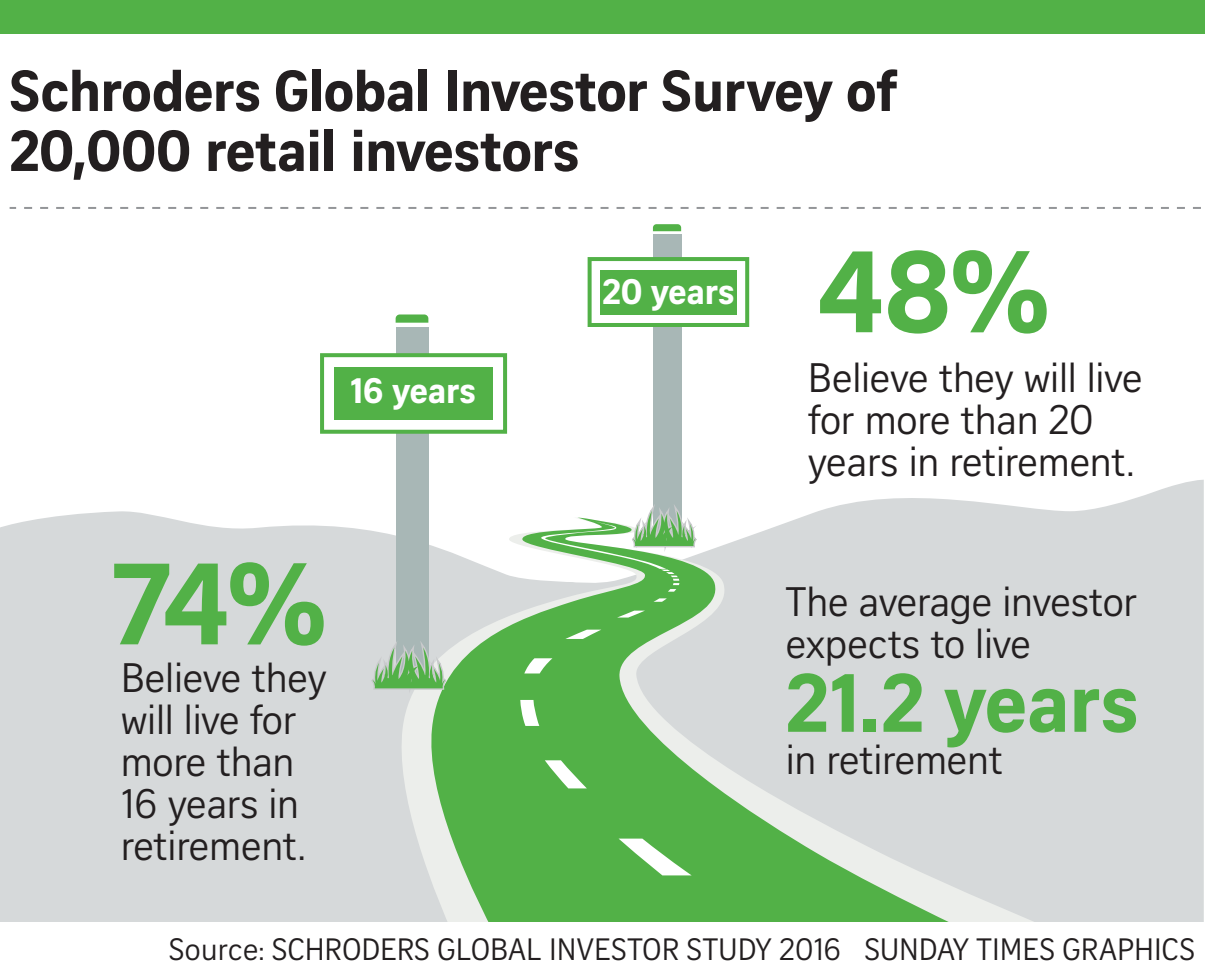
<style>
.page{position:relative;width:1205px;height:964px;background:#fff}
.page>*{position:absolute;margin:0;border:0;box-sizing:border-box;transform-origin:0 0}
.t1{font:700 112px "Curator Serp Text";color:#52b147}
.t2{font:700 80px "Curator Serp Text";letter-spacing:.005em;color:#52b147}
.t3{font:700 56px/60px "Curator Serp Text";letter-spacing:-.015em;color:#231f20}
.t4{font:40px/42px "Curator Serp Text";letter-spacing:-.005em;color:#231f20}
.t5{font:700 34.4px "Curator Serp Text";letter-spacing:-.005em;color:#fff}
.t6{font:30px "Curator Serp Text";letter-spacing:.005em;color:#231f20}
</style>
<div class="page">
<svg style="left:652px;top:224px;width:29px;height:7px"></svg>
<div style="left:0;top:0;width:1204px;height:34px;background:#52b147"></div>
<svg style="left:10px;top:207px;width:1190px;height:2px"></svg>
<svg style="left:0;top:479px;width:1203px;height:443px;fill:#d6d9da"></svg>
<svg style="left:387px;top:517px;width:32px;height:405px;background:#dadddd"></svg>
<svg style="left:419px;top:517px;width:785px;height:405px;background:#c2d4c3"></svg>
<svg style="left:520px;top:518px;width:488px;height:404px;background:#abcea9"></svg>
<div style="left:395px;top:327px;width:33px;height:361px;background:#a8b7b6"></div>
<div style="left:320px;top:353px;width:187px;height:81px;background:#fff;border:4px solid #52b147"></div>
<div style="left:334px;top:367px;width:159px;height:52px;background:#52b147"></div>
<svg style="left:395px;top:314px;width:33px;height:9px"></svg>
<svg style="left:369px;top:647px;width:80px;height:84px;background:#b0ceaf"></svg>
<div style="left:652px;top:234px;width:29px;height:312px;background:#a8b7b6"></div>
<div style="left:589px;top:259px;width:158px;height:66px;background:#fff"></div>
<div style="left:587px;top:257px;width:162px;height:70px;border:4px solid #52b147"></div>
<div style="left:600px;top:270px;width:136px;height:44px;background:#52b147"></div>
<svg style="left:630px;top:511px;width:69px;height:80px"></svg>
<h3 class="t3" style="left:10px;top:60px;width:889px">Schroders Global Investor Survey of<br>20,000 retail investors</h3>
<p class="t5" style="left:350px;top:370px;width:127px">16 years</p>
<h1 class="t1" style="left:112px;top:536px;width:215px">74%</h1>
<p class="t4" style="left:121px;top:656px;width:207px">Believe they will live for more than<br>16 years in retirement.</p>
<p class="t5" style="left:602px;top:270px;width:133px">20 years</p>
<h1 class="t1" style="left:816px;top:224px;width:234px">48%</h1>
<p class="t4" style="left:807px;top:356px;width:336px">Believe they will live for more than 20 years in retirement.</p>
<p class="t4" style="left:785px;top:580px;width:353px">The average investor expects to live</p>
<h2 class="t2" style="left:785px;top:655px;width:354px">21.2 years</h2>
<p class="t4" style="left:785px;top:738px;width:218px">in retirement</p>
<p class="t6" style="left:169px;top:931px;width:1026px">Source: SCHRODERS GLOBAL INVESTOR STUDY 2016 SUNDAY TIMES GRAPHICS</p>
</div>
